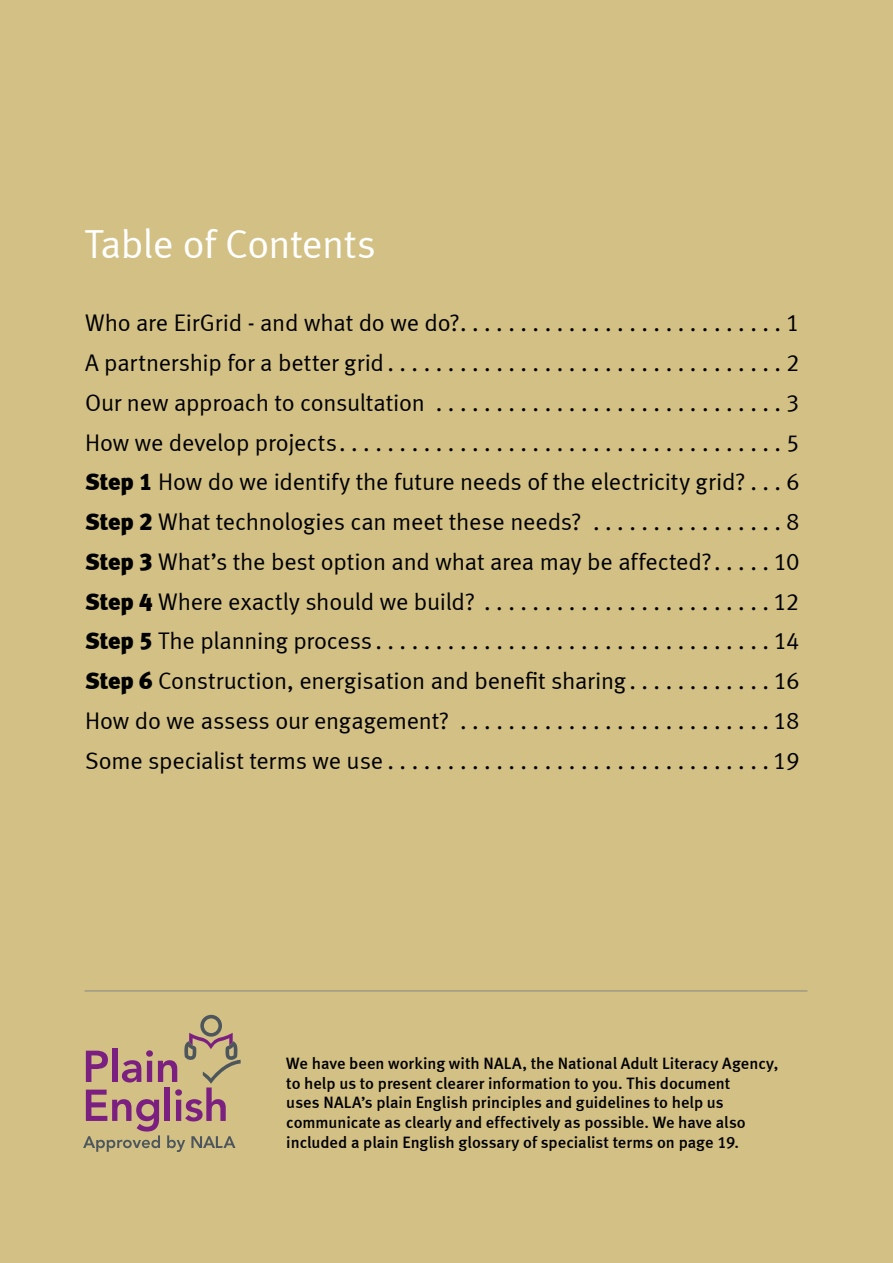
<style>
.page{position:relative;width:893px;height:1263px;background:#d2c084}
.page>*{position:absolute;margin:0;border:0;box-sizing:border-box;transform-origin:0 0}
.t1{font:40.5px "Meta Normal LF";letter-spacing:-.015em;color:#fff}
.t2{font:24px/39.8px "Meta Normal LF";letter-spacing:-.01em;color:#000;text-align:justify}
.t3{font:16.5px/19.8px "Meta Medium LF";color:#000}
.s1{font-family:"Meta Black LF"}
</style>
<div class="page">
<hr style="left:84px;top:990px;width:723px;height:1px;background:#878787">
<svg style="left:83px;top:1015px;width:158px;height:137px"></svg>
<h1 class="t1" style="left:84px;top:220px;width:293px">Table of Contents</h1>
<p class="t2" style="left:85px;top:303px;width:716px">Who are EirGrid - and what do we do? . . . . . . . . . . . . . . . . . . . . . . . . . . 1<br>A partnership for a better grid . . . . . . . . . . . . . . . . . . . . . . . . . . . . . . . . 2<br>Our new approach to consultation . . . . . . . . . . . . . . . . . . . . . . . . . . . . 3<br>How we develop projects . . . . . . . . . . . . . . . . . . . . . . . . . . . . . . . . . . . . 5<br><span class="s1">Step 1</span> How do we identify the future needs of the electricity grid? . . 6<br><span class="s1">Step 2</span> What technologies can meet these needs? . . . . . . . . . . . . . . . 8<br><span class="s1">Step 3</span> What’s the best option and what area may be affected? . . . . 10<br><span class="s1">Step 4</span> Where exactly should we build? . . . . . . . . . . . . . . . . . . . . . . . 12<br><span class="s1">Step 5</span> The planning process . . . . . . . . . . . . . . . . . . . . . . . . . . . . . . . . 14<br><span class="s1">Step 6</span> Construction, energisation and benefit sharing . . . . . . . . . . . 16<br>How do we assess our engagement? . . . . . . . . . . . . . . . . . . . . . . . . . 18<br>Some specialist terms we use . . . . . . . . . . . . . . . . . . . . . . . . . . . . . . . 19</p>
<p class="t3" style="left:286px;top:1053px;width:494px">We have been working with NALA, the National Adult Literacy Agency, to help us to present clearer information to you. This document<br>uses NALA’s plain English principles and guidelines to help us communicate as clearly and effectively as possible. We have also included a plain English glossary of specialist terms on page 19.</p>
</div>
